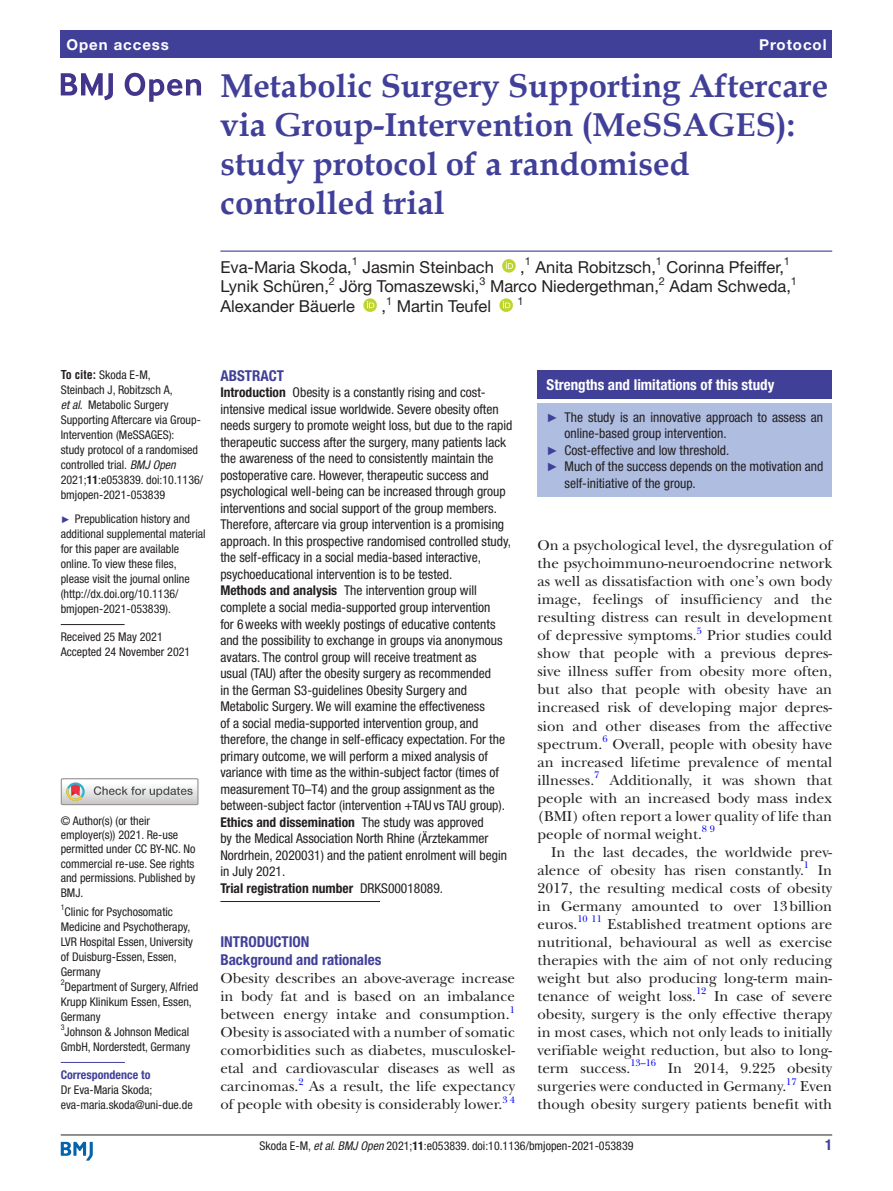
<style>
.page{position:relative;width:893px;height:1191px;background:#fff}
.page>*{position:absolute;margin:0;border:0;box-sizing:border-box;transform-origin:0 0}
.t1{font:700 33px/39px "Book Antiqua";color:#414099}
.t2{font:16.5px "Helvetica Neue LT Std";color:#231f20}
.t3{font:15px/18px "New Baskerville";color:#231f20;text-align:justify}
.t4{font:700 condensed 15px/18px "Helvetica Neue LT Std";color:#414099}
.t5{font:700 condensed 15px "Helvetica Neue LT Std";color:#fff}
.t6{font:700 15px "Helvetica Neue LT Std";letter-spacing:.065em;color:#fff}
.t7{font:condensed 13.5px/16.5px "Helvetica Neue LT Std";color:#231f20}
.t8{font:condensed 12px/15px "Helvetica Neue LT Std";color:#231f20}
.t9{font:700 condensed 12px "Helvetica Neue LT Std";color:#414099}
.t10{font:10.95px "Helvetica Neue LT Std";color:#231f20}
.t11{font:9.9px "New Baskerville";color:#00f}
.t12{font:condensed 7.95px "Helvetica Neue LT Std";color:#231f20}
.s1{font-family:"Helvetica LT Std";font-weight:700}
.s2{font-style:italic}
.s3{font-weight:700}
.s4{font-family:"Arial";font-stretch:normal;font-size:9.75px;color:#414099}
.s5{font-family:"Arial";font-stretch:normal;font-size:12px;color:#414099}
</style>
<div class="page">
<hr style="left:61px;top:1134px;width:771px;height:1px;background:#231f20">
<svg style="left:61px;top:1141px;width:32px;height:19px"></svg>
<div style="left:61px;top:31px;width:771px;height:27px;background:#414099"></div>
<hr style="left:220px;top:250px;width:612px;height:2px;background:#414099">
<svg style="left:502px;top:259px;width:14px;height:14px"></svg>
<svg style="left:363px;top:298px;width:14px;height:14px"></svg>
<svg style="left:499px;top:298px;width:14px;height:14px"></svg>
<hr style="left:61px;top:624px;width:64px;height:1px;background:#231f20">
<hr style="left:61px;top:1062px;width:64px;height:1px;background:#414099">
<svg style="left:61px;top:73px;width:52px;height:27px"></svg>
<svg style="left:125px;top:73px;width:76px;height:29px"></svg>
<div style="left:61px;top:778px;width:138px;height:27px;border:1px solid #969090"></div>
<svg style="left:61px;top:778px;width:137px;height:26px"></svg>
<hr style="left:220px;top:901px;width:160px;height:1px;background:#231f20">
<div style="left:538px;top:370px;width:294px;height:29px;background:#414099"></div>
<div style="left:538px;top:403px;width:294px;height:94px;background:#afbde1"></div>
<p class="t6" style="left:66px;top:35px;width:104px">Open access</p>
<p class="t6" style="left:759px;top:35px;width:69px">Protocol</p>
<h1 class="t1" style="left:220px;top:66px;width:609px">Metabolic Surgery Supporting Aftercare via Group-Intervention (MeSSAGES): study protocol of a randomised controlled trial</h1>
<p class="t2" style="left:220px;top:257px;width:133px">Eva-Maria Skoda,</p>
<p class="t10" style="left:352px;top:255px;width:8px">1</p>
<p class="t2" style="left:362px;top:257px;width:133px">Jasmin Steinbach</p>
<p class="t10" style="left:525px;top:255px;width:8px">1</p>
<p class="t2" style="left:535px;top:257px;width:122px">Anita Robitzsch,</p>
<p class="t10" style="left:656px;top:255px;width:8px">1</p>
<p class="t2" style="left:667px;top:257px;width:119px">Corinna Pfeiffer,</p>
<p class="t10" style="left:784px;top:255px;width:8px">1</p>
<p class="t2" style="left:520px;top:257px;width:6px">,</p>
<p class="t2" style="left:220px;top:276px;width:110px">Lynik Schüren,</p>
<p class="t10" style="left:329px;top:274px;width:8px">2</p>
<p class="t2" style="left:340px;top:276px;width:141px">Jörg Tomaszewski,</p>
<p class="t10" style="left:479px;top:274px;width:8px">3</p>
<p class="t2" style="left:490px;top:276px;width:170px">Marco Niedergethman,</p>
<p class="t10" style="left:659px;top:274px;width:8px">2</p>
<p class="t2" style="left:670px;top:276px;width:123px">Adam Schweda,</p>
<p class="t10" style="left:791px;top:274px;width:8px">1</p>
<p class="t2" style="left:220px;top:296px;width:136px">Alexander Bäuerle</p>
<p class="t2" style="left:381px;top:296px;width:6px">,</p>
<p class="t10" style="left:386px;top:294px;width:8px">1</p>
<p class="t2" style="left:397px;top:296px;width:96px">Martin Teufel</p>
<p class="t10" style="left:517px;top:294px;width:8px">1</p>
<p class="t8" style="left:61px;top:367px;width:144px"><span class="s1">To cite:</span> Skoda E-M,<br>Steinbach J, Robitzsch A,<br><span class="s2">et al</span>. Metabolic Surgery<br>Supporting Aftercare via Group-<br>Intervention (MeSSAGES):<br>study protocol of a randomised controlled trial. <span class="s2">BMJ Open<br></span>2021;<span class="s3">11</span>:e053839. doi:10.1136/ bmjopen-2021-053839</p>
<p class="t8" style="left:61px;top:511px;width:146px"><span class="s4">►</span> Prepublication history and additional supplemental material for this paper are available online. To view these files, please visit the journal online (http://dx.doi.org/10.1136/ bmjopen-2021-053839).</p>
<p class="t8" style="left:61px;top:629px;width:131px">Received 25 May 2021<br>Accepted 24 November 2021</p>
<p class="t8" style="left:61px;top:813px;width:136px;line-height:14.4px">© Author(s) (or their employer(s)) 2021. Re-use permitted under CC BY-NC. No commercial re-use. See rights and permissions. Published by<br>BMJ.</p>
<p class="t12" style="left:61px;top:903px;width:5px">1</p>
<p class="t8" style="left:61px;top:904px;width:134px;text-indent:4px">Clinic for Psychosomatic<br>Medicine and Psychotherapy,<br>LVR Hospital Essen, University of Duisburg-Essen, Essen,<br>Germany</p>
<p class="t12" style="left:61px;top:978px;width:5px">2</p>
<p class="t8" style="left:61px;top:979px;width:139px;text-indent:4px">Department of Surgery, Alfried<br>Krupp Klinikum Essen, Essen,<br>Germany<br><sup>3</sup>Johnson &amp; Johnson Medical<br>GmbH, Norderstedt, Germany</p>
<p class="t9" style="left:61px;top:1067px;width:91px">Correspondence to</p>
<p class="t8" style="left:61px;top:1082px;width:133px">Dr Eva-Maria Skoda; eva-maria.skoda@uni-due.de</p>
<p class="t4" style="left:220px;top:366px;width:65px">ABSTRACT</p>
<p class="t7" style="left:220px;top:384px;width:294px"><span class="s3">Introduction</span> Obesity is a constantly rising and cost&shy;intensive medical issue worldwide. Severe obesity often needs surgery to promote weight loss, but due to the rapid therapeutic success after the surgery, many patients lack the awareness of the need to consistently maintain the postoperative care. However, therapeutic success and psychological well-being can be increased through group interventions and social support of the group members.<br>Therefore, aftercare via group intervention is a promising approach. In this prospective randomised controlled study, the self-efficacy in a social media-based interactive, psychoeducational intervention is to be tested.<br><span class="s3">Methods and analysis</span> The intervention group will complete a social media-supported group intervention<br>for 6weeks with weekly postings of educative contents and the possibility to exchange in groups via anonymous avatars. The control group will receive treatment as<br>usual (TAU) after the obesity surgery as recommended<br>in the German S3-guidelines Obesity Surgery and Metabolic Surgery. We will examine the effectiveness<br>of a social media-supported intervention group, and therefore, the change in self-efficacy expectation. For the primary outcome, we will perform a mixed analysis of variance with time as the within-subject factor (times of measurement T0–T4) and the group assignment as the between-subject factor (intervention +TAUvs TAU group).<br><span class="s3">Ethics and dissemination</span> The study was approved<br>by the Medical Association North Rhine (Ärztekammer Nordrhein, 2020031) and the patient enrolment will begin in July 2021.<br><span class="s3">Trial registration number</span> DRKS00018089.</p>
<p class="t4" style="left:220px;top:932px;width:162px">INTRODUCTION<br>Background and rationales</p>
<p class="t3" style="left:220px;top:969px;width:296px">Obesity describes an above-average increase in body fat and is based on an imbalance between energy intake and consumption.<sup>1<br></sup>Obesity is associated with a number of somatic comorbidities such as diabetes, musculoskel&shy;etal and cardiovascular diseases as well as carcinomas.</p>
<p class="t11" style="left:298px;top:1075px;width:7px">2</p>
<p class="t3" style="left:220px;top:1077px;width:296px;text-indent:89px">As a result, the life expectancy of people with obesity is considerably lower.</p>
<p class="t11" style="left:502px;top:1093px;width:14px">3 4</p>
<p class="t5" style="left:547px;top:375px;width:229px">Strengths and limitations of this study</p>
<p class="t7" style="left:547px;top:408px;width:278px"><span class="s5">►</span> The study is an innovative approach to assess an</p>
<p class="t7" style="left:565px;top:425px;width:164px">online-based group intervention.</p>
<p class="t7" style="left:547px;top:441px;width:184px"><span class="s5">►</span> Cost-effective and low threshold.</p>
<p class="t7" style="left:547px;top:458px;width:278px"><span class="s5">►</span> Much of the success depends on the motivation and</p>
<p class="t7" style="left:565px;top:474px;width:133px">self-initiative of the group.</p>
<p class="t3" style="left:538px;top:536px;width:296px">On a psychological level, the dysregulation of the psychoimmuno-neuroendocrine network as well as dissatisfaction with one’s own body image, feelings of insufficiency and the resulting distress can result in development of depressive symptoms.<sup>5</sup> Prior studies could show that people with a previous depres&shy;sive illness suffer from obesity more often, but also that people with obesity have an increased risk of developing major depres&shy;sion and other diseases from the affective spectrum.</p>
<p class="t11" style="left:602px;top:733px;width:7px">6</p>
<p class="t3" style="left:538px;top:735px;width:296px;text-indent:75px">Overall, people with obesity have an increased lifetime prevalence of mental illnesses.</p>
<p class="t11" style="left:594px;top:769px;width:7px">7</p>
<p class="t3" style="left:538px;top:771px;width:296px;text-indent:72px">Additionally, it was shown that people with an increased body mass index (BMI) often report a lower quality of life than people of normal weight.</p>
<p class="t11" style="left:702px;top:823px;width:14px">8 9</p>
<p class="t3" style="left:538px;top:843px;width:296px;text-indent:14px">In the last decades, the worldwide prev&shy;alence of obesity has risen constantly.</p>
<p class="t11" style="left:804px;top:859px;width:7px">1</p>
<p class="t3" style="left:538px;top:861px;width:296px;text-indent:280px">In 2017, the resulting medical costs of obesity in Germany amounted to over 13billion euros.</p>
<p class="t11" style="left:577px;top:913px;width:26px">10 11</p>
<p class="t3" style="left:538px;top:915px;width:296px;text-indent:70px">Established treatment options are nutritional, behavioural as well as exercise therapies with the aim of not only reducing weight but also producing long-term main&shy;tenance of weight loss.<sup>12</sup></p>
<p class="t3" style="left:538px;top:987px;width:296px;text-indent:177px">In case of severe obesity, surgery is the only effective therapy in most cases, which not only leads to initially verifiable weight reduction, but also to long&shy;term success.</p>
<p class="t11" style="left:630px;top:1057px;width:27px">13–16</p>
<p class="t3" style="left:538px;top:1059px;width:296px;text-indent:130px">In 2014, 9.225 obesity surgeries were conducted in Germany.<sup>17</sup> Even though obesity surgery patients benefit with</p>
<p class="t8" style="left:259px;top:1137px;width:376px">Skoda E-M, <span class="s2">et al</span>. <span class="s2">BMJ Open</span> 2021;<span class="s3">11</span>:e053839. doi:10.1136/bmjopen-2021-053839</p>
<p class="t4" style="left:825px;top:1135px;width:9px">1</p>
</div>
